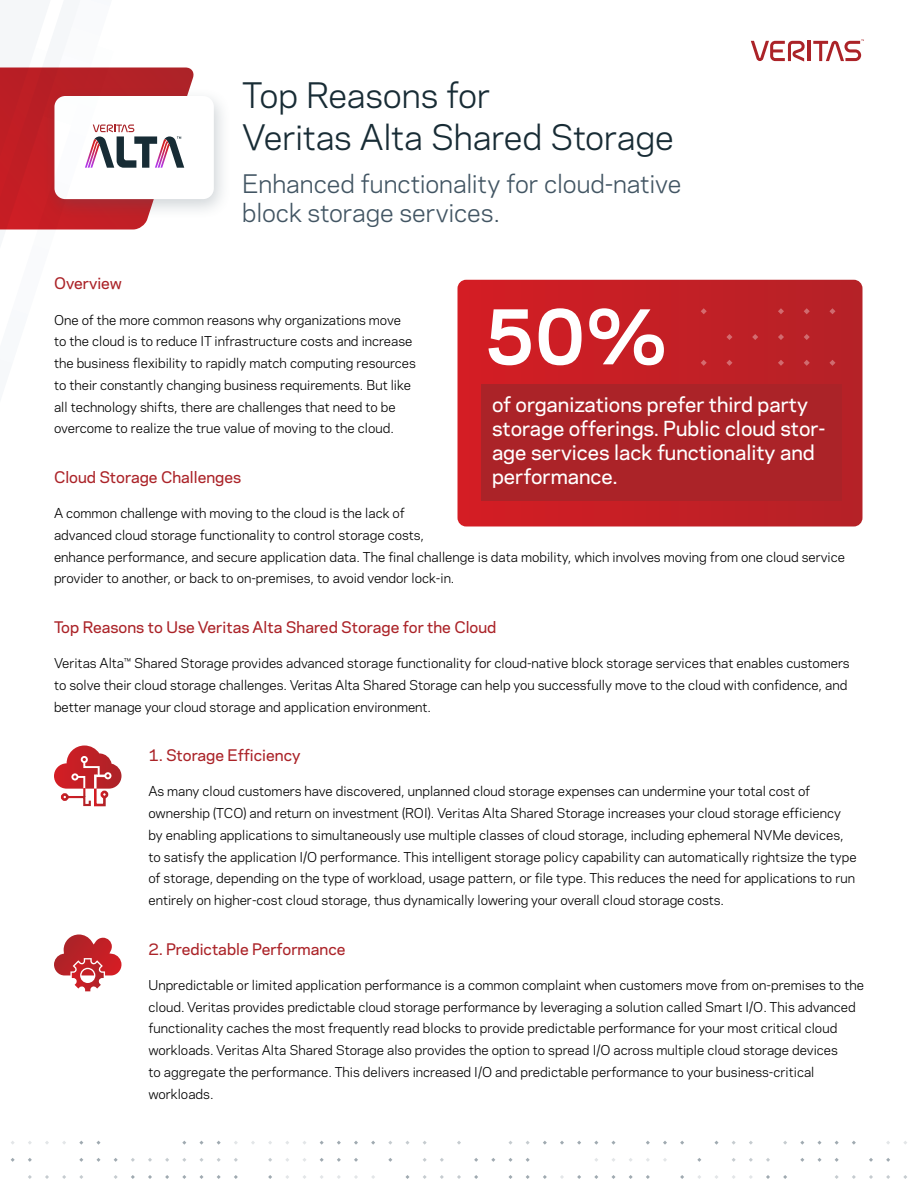
<style>
.page{position:relative;width:918px;height:1188px;background:#fff}
.page>*{position:absolute;margin:0;border:0;box-sizing:border-box;transform-origin:0 0}
.Quote_Body{font:700 72px "Polaris";color:#fff}
.Headline{font:33px/42px "Polaris";letter-spacing:-.01em;color:#182c35}
.Subhead{font:24px/28.8px "Polaris";letter-spacing:-.005em;color:#425563}
.t1{font:500 19.5px/24px "Polaris";color:#fff}
.Paragraph_Title{font:500 15px "Polaris";color:#ab2328}
.Body_Copy{font:12.75px/21.8px "Polaris";color:#000}
</style>
<div class="page">
<hr style="left:808px;top:41px;width:3px;height:20px;background:#ab2328">
<svg style="left:751px;top:41px;width:54px;height:21px"></svg>
<svg style="left:813px;top:39px;width:51px;height:22px"></svg>
<div style="left:43px;top:87px;width:190px;height:133px;background:#425563;opacity:.25"></div>
<div style="left:54px;top:96px;width:160px;height:103px;background:#fff;border-radius:11px"></div>
<svg style="left:0;top:67px;width:195px;height:163px"></svg>
<svg style="left:783px;top:1175px;width:4px;height:4px"></svg>
<svg style="left:766px;top:1158px;width:4px;height:4px"></svg>
<svg style="left:766px;top:1175px;width:4px;height:4px"></svg>
<svg style="left:749px;top:1158px;width:4px;height:4px"></svg>
<svg style="left:714px;top:1141px;width:5px;height:4px"></svg>
<svg style="left:697px;top:1158px;width:4px;height:4px"></svg>
<svg style="left:680px;top:1141px;width:4px;height:4px"></svg>
<svg style="left:680px;top:1175px;width:4px;height:4px"></svg>
<svg style="left:663px;top:1141px;width:4px;height:4px"></svg>
<svg style="left:646px;top:1141px;width:4px;height:4px"></svg>
<svg style="left:646px;top:1175px;width:4px;height:4px"></svg>
<svg style="left:629px;top:1175px;width:4px;height:4px"></svg>
<svg style="left:611px;top:1141px;width:5px;height:4px"></svg>
<svg style="left:611px;top:1175px;width:5px;height:4px"></svg>
<svg style="left:594px;top:1175px;width:4px;height:4px"></svg>
<svg style="left:577px;top:1141px;width:4px;height:4px"></svg>
<svg style="left:577px;top:1175px;width:4px;height:4px"></svg>
<svg style="left:560px;top:1141px;width:4px;height:4px"></svg>
<svg style="left:560px;top:1175px;width:4px;height:4px"></svg>
<svg style="left:543px;top:1141px;width:4px;height:4px"></svg>
<svg style="left:543px;top:1175px;width:4px;height:4px"></svg>
<svg style="left:526px;top:1158px;width:4px;height:4px"></svg>
<svg style="left:526px;top:1175px;width:4px;height:4px"></svg>
<svg style="left:508px;top:1141px;width:5px;height:4px"></svg>
<svg style="left:508px;top:1158px;width:5px;height:4px"></svg>
<svg style="left:508px;top:1175px;width:5px;height:4px"></svg>
<svg style="left:491px;top:1158px;width:4px;height:4px"></svg>
<svg style="left:474px;top:1158px;width:4px;height:4px"></svg>
<svg style="left:474px;top:1175px;width:4px;height:4px"></svg>
<svg style="left:457px;top:1141px;width:4px;height:4px"></svg>
<svg style="left:457px;top:1175px;width:4px;height:4px"></svg>
<svg style="left:440px;top:1158px;width:4px;height:4px"></svg>
<svg style="left:440px;top:1175px;width:4px;height:4px"></svg>
<svg style="left:423px;top:1175px;width:4px;height:4px"></svg>
<svg style="left:405px;top:1141px;width:5px;height:4px"></svg>
<svg style="left:405px;top:1175px;width:5px;height:4px"></svg>
<svg style="left:388px;top:1158px;width:4px;height:4px"></svg>
<svg style="left:371px;top:1141px;width:4px;height:4px"></svg>
<svg style="left:354px;top:1141px;width:4px;height:4px"></svg>
<svg style="left:354px;top:1158px;width:4px;height:4px"></svg>
<svg style="left:354px;top:1175px;width:4px;height:4px"></svg>
<svg style="left:337px;top:1141px;width:4px;height:4px"></svg>
<svg style="left:337px;top:1158px;width:4px;height:4px"></svg>
<svg style="left:320px;top:1158px;width:4px;height:4px"></svg>
<svg style="left:268px;top:1158px;width:4px;height:4px"></svg>
<svg style="left:268px;top:1175px;width:4px;height:4px"></svg>
<svg style="left:234px;top:1158px;width:4px;height:4px"></svg>
<svg style="left:234px;top:1175px;width:4px;height:4px"></svg>
<svg style="left:217px;top:1175px;width:4px;height:4px"></svg>
<svg style="left:199px;top:1141px;width:5px;height:4px"></svg>
<svg style="left:199px;top:1158px;width:5px;height:4px"></svg>
<svg style="left:199px;top:1175px;width:5px;height:4px"></svg>
<svg style="left:182px;top:1175px;width:4px;height:4px"></svg>
<svg style="left:165px;top:1158px;width:4px;height:4px"></svg>
<svg style="left:165px;top:1175px;width:4px;height:4px"></svg>
<svg style="left:148px;top:1158px;width:4px;height:4px"></svg>
<svg style="left:148px;top:1175px;width:4px;height:4px"></svg>
<svg style="left:131px;top:1158px;width:4px;height:4px"></svg>
<svg style="left:131px;top:1175px;width:4px;height:4px"></svg>
<svg style="left:114px;top:1158px;width:4px;height:4px"></svg>
<svg style="left:114px;top:1175px;width:4px;height:4px"></svg>
<svg style="left:96px;top:1141px;width:5px;height:4px"></svg>
<svg style="left:96px;top:1158px;width:5px;height:4px"></svg>
<svg style="left:79px;top:1158px;width:4px;height:4px"></svg>
<svg style="left:79px;top:1175px;width:4px;height:4px"></svg>
<svg style="left:62px;top:1175px;width:4px;height:4px"></svg>
<svg style="left:45px;top:1175px;width:4px;height:4px"></svg>
<svg style="left:28px;top:1158px;width:4px;height:4px"></svg>
<svg style="left:28px;top:1175px;width:4px;height:4px"></svg>
<svg style="left:11px;top:1158px;width:4px;height:4px"></svg>
<svg style="left:903px;top:1175px;width:4px;height:4px"></svg>
<svg style="left:886px;top:1158px;width:4px;height:4px"></svg>
<svg style="left:886px;top:1175px;width:4px;height:4px"></svg>
<svg style="left:869px;top:1158px;width:4px;height:4px"></svg>
<svg style="left:869px;top:1175px;width:4px;height:4px"></svg>
<svg style="left:852px;top:1141px;width:4px;height:4px"></svg>
<svg style="left:852px;top:1175px;width:4px;height:4px"></svg>
<svg style="left:835px;top:1158px;width:4px;height:4px"></svg>
<svg style="left:835px;top:1175px;width:4px;height:4px"></svg>
<svg style="left:817px;top:1141px;width:5px;height:4px"></svg>
<svg style="left:817px;top:1158px;width:5px;height:4px"></svg>
<svg style="left:800px;top:1158px;width:4px;height:4px"></svg>
<svg style="left:458px;top:280px;width:404px;height:246px;background:#c41f25"></svg>
<div style="left:482px;top:384px;width:360px;height:117px;background:#ab2328"></div>
<svg style="left:829px;top:308px;width:7px;height:6px"></svg>
<svg style="left:829px;top:360px;width:7px;height:6px"></svg>
<svg style="left:804px;top:308px;width:6px;height:6px"></svg>
<svg style="left:804px;top:334px;width:6px;height:6px"></svg>
<svg style="left:804px;top:360px;width:6px;height:6px"></svg>
<svg style="left:778px;top:308px;width:6px;height:6px"></svg>
<svg style="left:778px;top:334px;width:6px;height:6px"></svg>
<svg style="left:778px;top:360px;width:6px;height:6px"></svg>
<svg style="left:752px;top:334px;width:6px;height:6px"></svg>
<svg style="left:726px;top:334px;width:6px;height:6px"></svg>
<svg style="left:726px;top:360px;width:6px;height:6px"></svg>
<svg style="left:701px;top:308px;width:6px;height:6px"></svg>
<svg style="left:701px;top:360px;width:6px;height:6px"></svg>
<svg style="left:54px;top:746px;width:68px;height:61px"></svg>
<svg style="left:54px;top:934px;width:68px;height:57px"></svg>
<p class="Headline" style="left:242px;top:73px;width:433px">Top Reasons for<br>Veritas Alta Shared Storage</p>
<p class="Subhead" style="left:242px;top:168px;width:441px">Enhanced functionality for cloud-native block storage services.</p>
<p class="Paragraph_Title" style="left:54px;top:272px;width:69px">Overview</p>
<p class="Body_Copy" style="left:54px;top:308px;width:363px">One of the more common reasons why organizations move to the cloud is to reduce IT infrastructure costs and increase the business flexibility to rapidly match computing resources to their constantly changing business requirements. But like all technology shifts, there are challenges that need to be overcome to realize the true value of moving to the cloud.</p>
<p class="Paragraph_Title" style="left:54px;top:466px;width:189px">Cloud Storage Challenges</p>
<p class="Body_Copy" style="left:54px;top:502px;width:793px">A common challenge with moving to the cloud is the lack of<br>advanced cloud storage functionality to control storage costs,<br>enhance performance, and secure application data. The final challenge is data mobility, which involves moving from one cloud service provider to another, or back to on-premises, to avoid vendor lock-in.</p>
<p class="Paragraph_Title" style="left:54px;top:616px;width:444px">Top Reasons to Use Veritas Alta Shared Storage for the Cloud</p>
<p class="Body_Copy" style="left:54px;top:652px;width:797px">Veritas Alta™ Shared Storage provides advanced storage functionality for cloud-native block storage services that enables customers to solve their cloud storage challenges. Veritas Alta Shared Storage can help you successfully move to the cloud with confidence, and better manage your cloud storage and application environment.</p>
<p class="Paragraph_Title" style="left:148px;top:744px;width:154px">1. Storage Efficiency</p>
<p class="Body_Copy" style="left:148px;top:780px;width:710px">As many cloud customers have discovered, unplanned cloud storage expenses can undermine your total cost of ownership (TCO) and return on investment (ROI). Veritas Alta Shared Storage increases your cloud storage efficiency by enabling applications to simultaneously use multiple classes of cloud storage, including ephemeral NVMe devices, to satisfy the application I/O performance. This intelligent storage policy capability can automatically rightsize the type of storage, depending on the type of workload, usage pattern, or file type. This reduces the need for applications to run entirely on higher-cost cloud storage, thus dynamically lowering your overall cloud storage costs.</p>
<p class="Paragraph_Title" style="left:148px;top:938px;width:199px">2. Predictable Performance</p>
<p class="Body_Copy" style="left:148px;top:974px;width:717px">Unpredictable or limited application performance is a common complaint when customers move from on-premises to the cloud. Veritas provides predictable cloud storage performance by leveraging a solution called Smart I/O. This advanced functionality caches the most frequently read blocks to provide predictable performance for your most critical cloud workloads. Veritas Alta Shared Storage also provides the option to spread I/O across multiple cloud storage devices<br>to aggregate the performance. This delivers increased I/O and predictable performance to your business-critical workloads.</p>
<p class="Quote_Body" style="left:484px;top:282px;width:185px">50%</p>
<p class="t1" style="left:492px;top:392px;width:335px">of organizations prefer third party storage offerings. Public cloud stor&shy;age services lack functionality and performance.</p>
</div>
